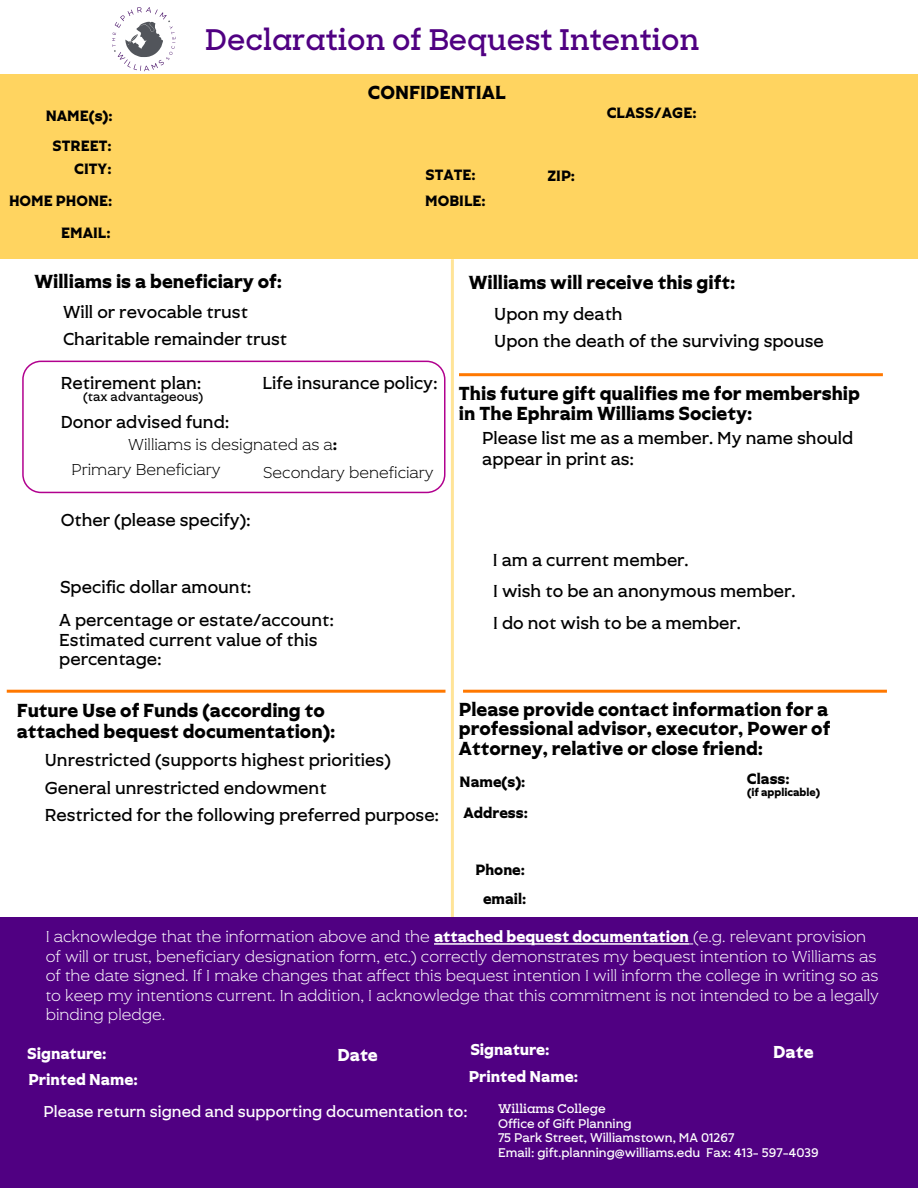
<style>
.page{position:relative;width:918px;height:1188px;background:#fff}
.page>*{position:absolute;margin:0;border:0;box-sizing:border-box;transform-origin:0 0}
.t1{font:28.5px "Eph Slab";color:#500082}
.t2{font:700 18px/19.5px "Eph Gothic";color:#000}
.t3{font:16.5px/27.2px "Eph Gothic";color:#000}
.t4{font:700 16.5px "Eph Gothic";color:#fff}
.t5{font:300 15px/19.5px "Eph Gothic";color:#fff}
.t6{font:300 15px "Eph Gothic";color:#000}
.t7{font:15px "Eph Gothic";color:#fff}
.t8{font:700 15px/26px "Eph Gothic";color:#fff}
.t9{font:700 14.25px "Eph Gothic";color:#000}
.t10{font:12px/14.4px "Eph Gothic";color:#fff}
.t11{font:12px "Eph Gothic";color:#000}
.t12{font:12px "Eph Slab";color:#fff}
.t13{font:700 10.5px "Eph Gothic";color:#000}
.s1{font-weight:700}
</style>
<div class="page">
<hr style="left:451px;top:259px;width:3px;height:666px;background:#ffe498">
<div style="left:0;top:917px;width:918px;height:271px;background:#500082"></div>
<div style="left:0;top:75px;width:918px;height:184px;background:#ffd460"></div>
<hr style="left:434px;top:943px;width:255px;height:2px;background:#fff">
<svg style="left:112px;top:7px;width:64px;height:64px"></svg>
<hr style="left:7px;top:690px;width:439px;height:3px;background:#ff7800">
<hr style="left:463px;top:690px;width:424px;height:3px;background:#ff7800">
<hr style="left:459px;top:373px;width:424px;height:3px;background:#ff7800">
<div style="left:22px;top:361px;width:424px;height:132px;border:2px solid #b1008e;border-radius:18px"></div>
<h1 class="t1" style="left:205px;top:19px;width:496px">Declaration of Bequest Intention</h1>
<p class="t2" style="left:368px;top:83px;width:139px">CONFIDENTIAL</p>
<p class="t9" style="left:46px;top:107px;width:68px">NAME(s):</p>
<p class="t9" style="left:607px;top:104px;width:91px">CLASS/AGE:</p>
<p class="t9" style="left:53px;top:136px;width:61px">STREET:</p>
<p class="t9" style="left:74px;top:160px;width:39px">CITY:</p>
<p class="t9" style="left:9px;top:192px;width:105px">HOME PHONE:</p>
<p class="t9" style="left:426px;top:165px;width:52px">STATE:</p>
<p class="t9" style="left:548px;top:166px;width:29px">ZIP:</p>
<p class="t9" style="left:425px;top:192px;width:62px">MOBILE:</p>
<p class="t9" style="left:61px;top:223px;width:51px">EMAIL:</p>
<p class="t2" style="left:34px;top:272px;width:249px">Williams is a beneficiary of:</p>
<p class="t2" style="left:469px;top:273px;width:268px">Williams will receive this gift:</p>
<p class="t3" style="left:63px;top:298px;width:186px">Will or revocable trust</p>
<p class="t3" style="left:494px;top:300px;width:130px">Upon my death</p>
<p class="t3" style="left:63px;top:325px;width:226px">Charitable remainder trust</p>
<p class="t3" style="left:494px;top:327px;width:331px">Upon the death of the surviving spouse</p>
<p class="t3" style="left:61px;top:369px;width:142px">Retirement plan:</p>
<p class="t11" style="left:83px;top:388px;width:122px">(tax advantageous)</p>
<p class="t3" style="left:61px;top:408px;width:170px">Donor advised fund:</p>
<p class="t3" style="left:263px;top:369px;width:177px">Life insurance policy:</p>
<p class="t6" style="left:128px;top:435px;width:211px">Williams is designated as a<span class="s1">:</span></p>
<p class="t6" style="left:72px;top:460px;width:151px">Primary Beneficiary</p>
<p class="t3" style="left:61px;top:507px;width:192px">Other (please specify):</p>
<p class="t6" style="left:263px;top:463px;width:172px">Secondary beneficiary</p>
<p class="t3" style="left:59px;top:570px;width:276px;line-height:33.8px">Specific dollar amount:<br>A percentage or estate/account:</p>
<p class="t3" style="left:59px;top:630px;width:260px;line-height:19.5px">Estimated current value of this percentage:</p>
<p class="t2" style="left:17px;top:700px;width:320px;line-height:21.5px">Future Use of Funds (according to attached bequest documentation):</p>
<p class="t3" style="left:45px;top:747px;width:396px">Unrestricted (supports highest priorities)<br>General unrestricted endowment<br>Restricted for the following preferred purpose:</p>
<p class="t2" style="left:459px;top:384px;width:403px">This future gift qualifies me for membership in The Ephraim Williams Society:</p>
<p class="t3" style="left:482px;top:428px;width:373px;line-height:21px">Please list me as a member. My name should appear in print as:</p>
<p class="t3" style="left:493px;top:546px;width:197px">I am a current member.</p>
<p class="t3" style="left:493px;top:575px;width:304px;line-height:31.5px">I wish to be an anonymous member.<br>I do not wish to be a member.</p>
<p class="t2" style="left:459px;top:700px;width:373px;text-align:justify">Please provide contact information for a professional advisor, executor, Power of Attorney, relative or close friend:</p>
<p class="t9" style="left:460px;top:773px;width:67px">Name(s):</p>
<p class="t9" style="left:463px;top:803px;width:66px">Address:</p>
<p class="t9" style="left:476px;top:861px;width:51px">Phone:</p>
<p class="t9" style="left:483px;top:890px;width:45px">email:</p>
<p class="t9" style="left:747px;top:770px;width:44px">Class:</p>
<p class="t13" style="left:747px;top:786px;width:75px">(if applicable)</p>
<p class="t5" style="left:46px;top:927px;width:835px">I acknowledge that the information above and the <span class="s1">attached bequest documentation</span> (e.g. relevant provision of will or trust, beneficiary designation form, etc.) correctly demonstrates my bequest intention to Williams as of the date signed. If I make changes that affect this bequest intention I will inform the college in writing so as to keep my intentions current. In addition, I acknowledge that this commitment is not intended to be a legally binding pledge.</p>
<p class="t8" style="left:27px;top:1040px;width:112px">Signature:<br>Printed Name:</p>
<p class="t4" style="left:338px;top:1044px;width:42px">Date</p>
<p class="t8" style="left:470px;top:1036px;width:81px">Signature:</p>
<p class="t4" style="left:773px;top:1041px;width:42px">Date</p>
<p class="t8" style="left:469px;top:1064px;width:111px">Printed Name:</p>
<p class="t7" style="left:44px;top:1102px;width:426px">Please return signed and supporting documentation to:</p>
<p class="t12" style="left:498px;top:1100px;width:109px">Williams College</p>
<p class="t10" style="left:498px;top:1116px;width:322px">Office of Gift Planning<br>75 Park Street, Williamstown, MA 01267<br>Email: gift.planning@williams.edu Fax: 413- 597-4039</p>
</div>
